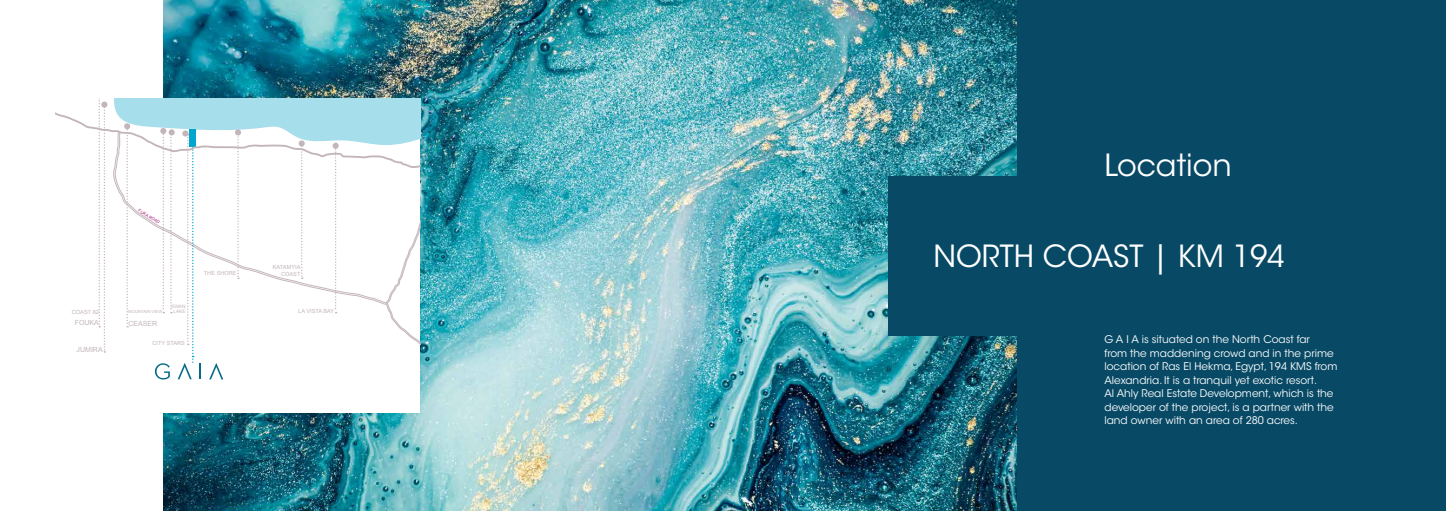
<style>
.page{position:relative;width:1446px;height:511px;background:#fff}
.page>*{position:absolute;margin:0;border:0;box-sizing:border-box;transform-origin:0 0}
.t1{font:30.3px "ITC Avant Garde Std";color:#fff}
.t2{font:10.5px/13.5px "ITC Avant Garde Std";color:#fff}
.t3{font:7.05px "Arial";color:#c3b6bb}
.t4{font:5.62px/6.8px "Arial";color:#c3b6bb;text-align:right}
.t5{font:4.65px/5.6px "Arial";color:#c3b6bb;text-align:center}
.t6{font:4.2px "Arial";color:#c3b6bb}
.t7{font:4.2px "Arial";color:#ac2178}
</style>
<div class="page">
<div style="left:991px;top:0;width:455px;height:510px;background:#084a66"></div>
<img style="left:164px;top:0;width:852px;height:510px">
<div style="left:889px;top:175px;width:407px;height:160px;background:#084a66"></div>
<div style="left:55px;top:98px;width:365px;height:314px;background:#fff"></div>
<svg style="left:99px;top:98px;width:321px;height:282px"></svg>
<p class="t7" style="left:140px;top:207px;width:26px;rotate:31deg">FUKA ROAD</p>
<p class="t4" style="left:72px;top:308px;width:29px">COAST 82</p>
<p class="t5" style="left:172px;top:303px;width:15px">SWAN<br>LAKE</p>
<p class="t6" style="left:128px;top:308px;width:36px">MOUNTAIN VIEW</p>
<p class="t3" style="left:128px;top:318px;width:30px">CEASER</p>
<p class="t3" style="left:75px;top:318px;width:26px">FOUKA</p>
<p class="t3" style="left:77px;top:345px;width:28px">JUMIRA</p>
<p class="t4" style="left:152px;top:339px;width:34px">CITY STARS</p>
<p class="t4" style="left:204px;top:269px;width:34px">THE SHORE</p>
<p class="t4" style="left:273px;top:264px;width:29px">KATAMYIA<br>COAST</p>
<p class="t4" style="left:298px;top:307px;width:38px">LA VISTA BAY</p>
<h1 class="t1" style="left:1104px;top:146px;width:129px">Location</h1>
<h1 class="t1" style="left:933px;top:237px;width:353px">NORTH COAST | KM 194</h1>
<p class="t2" style="left:1104px;top:332px;width:234px">G A I A is situated on the North Coast far<br>from the maddening crowd and in the prime location of Ras El Hekma, Egypt, 194 KMS from Alexandria. It is a tranquil yet exotic resort.<br>Al Ahly Real Estate Development, which is the developer of the project, is a partner with the land owner with an area of 280 acres.</p>
</div>
